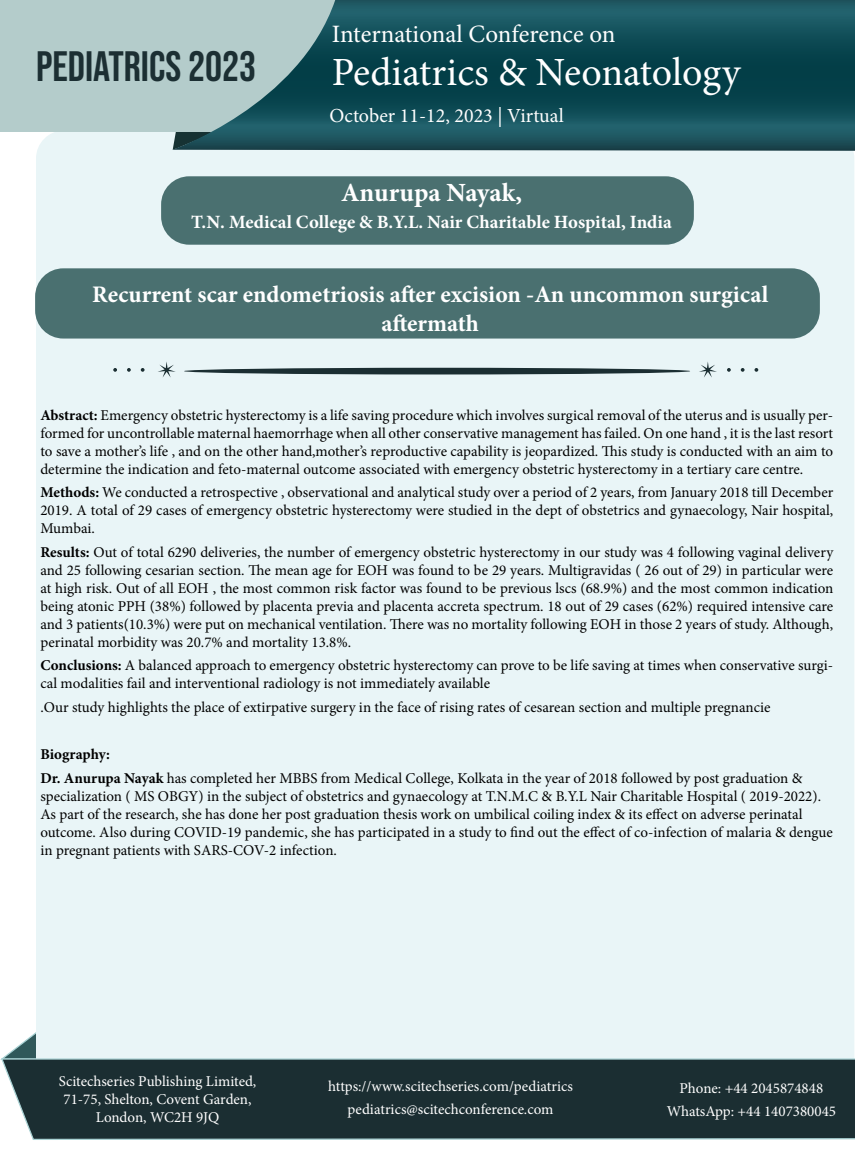
<style>
.page{position:relative;width:855px;height:1170px;background:#fff}
.page>*{position:absolute;margin:0;border:0;box-sizing:border-box;transform-origin:0 0}
.t1{font:42.5px "Bebas Neue";color:#1c2f33}
.t2{font:40px "Minion Pro";color:#fff}
.t3{font:700 26.25px "Minion Pro";color:#fff}
.t4{font:25px "Minion Pro";letter-spacing:-.005em;color:#fff}
.t5{font:700 23.75px/28.5px "Minion Pro";color:#fff;text-align:center}
.t6{font:20px "Minion Pro";color:#fff}
.t7{font:700 18.75px "Minion Pro";color:#fff}
.t8{font:15px/18px "Minion Pro";color:#000;text-align:justify}
.t9{font:15px/18px "Minion Pro";color:#fff;text-align:center}
.s1{font-weight:700}
</style>
<div class="page">
<svg style="left:4px;top:1032px;width:32px;height:25px"></svg>
<div style="left:36px;top:130px;width:818px;height:1009px;background:#e9f5f7;border-radius:28px"></div>
<svg style="left:0;top:1057px;width:855px;height:83px;background:#273b3e"></svg>
<div style="left:161px;top:176px;width:533px;height:69px;background:#4a7070;border-radius:28px"></div>
<div style="left:35px;top:268px;width:785px;height:71px;background:#4a7070;border-radius:28px"></div>
<div style="left:184px;top:368px;width:506px;height:6px;background:#1b2e32;border-radius:50%"></div>
<svg style="left:699px;top:362px;width:18px;height:16px"></svg>
<svg style="left:158px;top:362px;width:18px;height:16px"></svg>
<svg style="left:727px;top:368px;width:4px;height:4px"></svg>
<svg style="left:741px;top:368px;width:4px;height:4px"></svg>
<svg style="left:755px;top:368px;width:3px;height:4px"></svg>
<svg style="left:141px;top:368px;width:4px;height:4px"></svg>
<svg style="left:127px;top:368px;width:4px;height:4px"></svg>
<svg style="left:113px;top:368px;width:4px;height:4px"></svg>
<div style="left:0;top:0;width:384px;height:131px;background:#b4cccb"></div>
<svg style="left:172px;top:0;width:683px;height:151px"></svg>
<h1 class="t1" style="left:36px;top:43px;width:222px">PEDIATRICS 2023</h1>
<h3 class="t4" style="left:332px;top:17px;width:285px">International Conference on</h3>
<h2 class="t2" style="left:332px;top:46px;width:410px">Pediatrics &amp; Neonatology</h2>
<h3 class="t6" style="left:329px;top:102px;width:236px">October 11-12, 2023 | Virtual</h3>
<h3 class="t3" style="left:341px;top:174px;width:182px">Anurupa Nayak,</h3>
<p class="t7" style="left:191px;top:209px;width:482px">T.N. Medical College &amp; B.Y.L. Nair Charitable Hospital, India</p>
<h3 class="t5" style="left:92px;top:280px;width:678px">Recurrent scar endometriosis after excision -An uncommon surgical aftermath</h3>
<p class="t8" style="left:40px;top:406px;width:794px"><span class="s1">Abstract:</span> Emergency obstetric hysterectomy is a life saving procedure which involves surgical removal of the uterus and is usually per&shy;formed for uncontrollable maternal haemorrhage when all other conservative management has failed. On one hand , it is the last resort to save a mother’s life , and on the other hand,mother’s reproductive capability is jeopardized. This study is conducted with an aim to determine the indication and feto-maternal outcome associated with emergency obstetric hysterectomy in a tertiary care centre.</p>
<p class="t8" style="left:40px;top:483px;width:794px"><span class="s1">Methods:</span> We conducted a retrospective , observational and analytical study over a period of 2 years, from January 2018 till December 2019. A total of 29 cases of emergency obstetric hysterectomy were studied in the dept of obstetrics and gynaecology, Nair hospital, Mumbai.</p>
<p class="t8" style="left:40px;top:543px;width:795px"><span class="s1">Results:</span> Out of total 6290 deliveries, the number of emergency obstetric hysterectomy in our study was 4 following vaginal delivery and 25 following cesarian section. The mean age for EOH was found to be 29 years. Multigravidas ( 26 out of 29) in particular were at high risk. Out of all EOH , the most common risk factor was found to be previous lscs (68.9%) and the most common indication being atonic PPH (38%) followed by placenta previa and placenta accreta spectrum. 18 out of 29 cases (62%) required intensive care and 3 patients(10.3%) were put on mechanical ventilation. There was no mortality following EOH in those 2 years of study. Although, perinatal morbidity was 20.7% and mortality 13.8%.</p>
<p class="t8" style="left:40px;top:657px;width:794px"><span class="s1">Conclusions:</span> A balanced approach to emergency obstetric hysterectomy can prove to be life saving at times when conservative surgi&shy;cal modalities fail and interventional radiology is not immediately available</p>
<p class="t8" style="left:40px;top:698px;width:732px">.Our study highlights the place of extirpative surgery in the face of rising rates of cesarean section and multiple pregnancie</p>
<p class="t8" style="left:40px;top:743px;width:764px;line-height:23.6px"><span class="s1">Biography:<br>Dr. Anurupa Nayak</span> has completed her MBBS from Medical College, Kolkata in the year of 2018 followed by post graduation &amp;</p>
<p class="t8" style="left:40px;top:787px;width:794px;text-align:left">specialization ( MS OBGY) in the subject of obstetrics and gynaecology at T.N.M.C &amp; B.Y.L Nair Charitable Hospital ( 2019-2022).<br>As part of the research, she has done her post graduation thesis work on umbilical coiling index &amp; its effect on adverse perinatal outcome. Also during COVID-19 pandemic, she has participated in a study to find out the effect of co-infection of malaria &amp; dengue in pregnant patients with SARS-COV-2 infection.</p>
<p class="t9" style="left:59px;top:1072px;width:199px">Scitechseries Publishing Limited,<br>71-75, Shelton, Covent Garden,<br>London, WC2H 9JQ</p>
<p class="t9" style="left:328px;top:1075px;width:246px;line-height:22.5px">https://www.scitechseries.com/pediatrics pediatrics@scitechconference.com</p>
<p class="t9" style="left:667px;top:1077px;width:171px;line-height:22.5px">Phone: +44 2045874848<br>WhatsApp: +44 1407380045</p>
</div>
